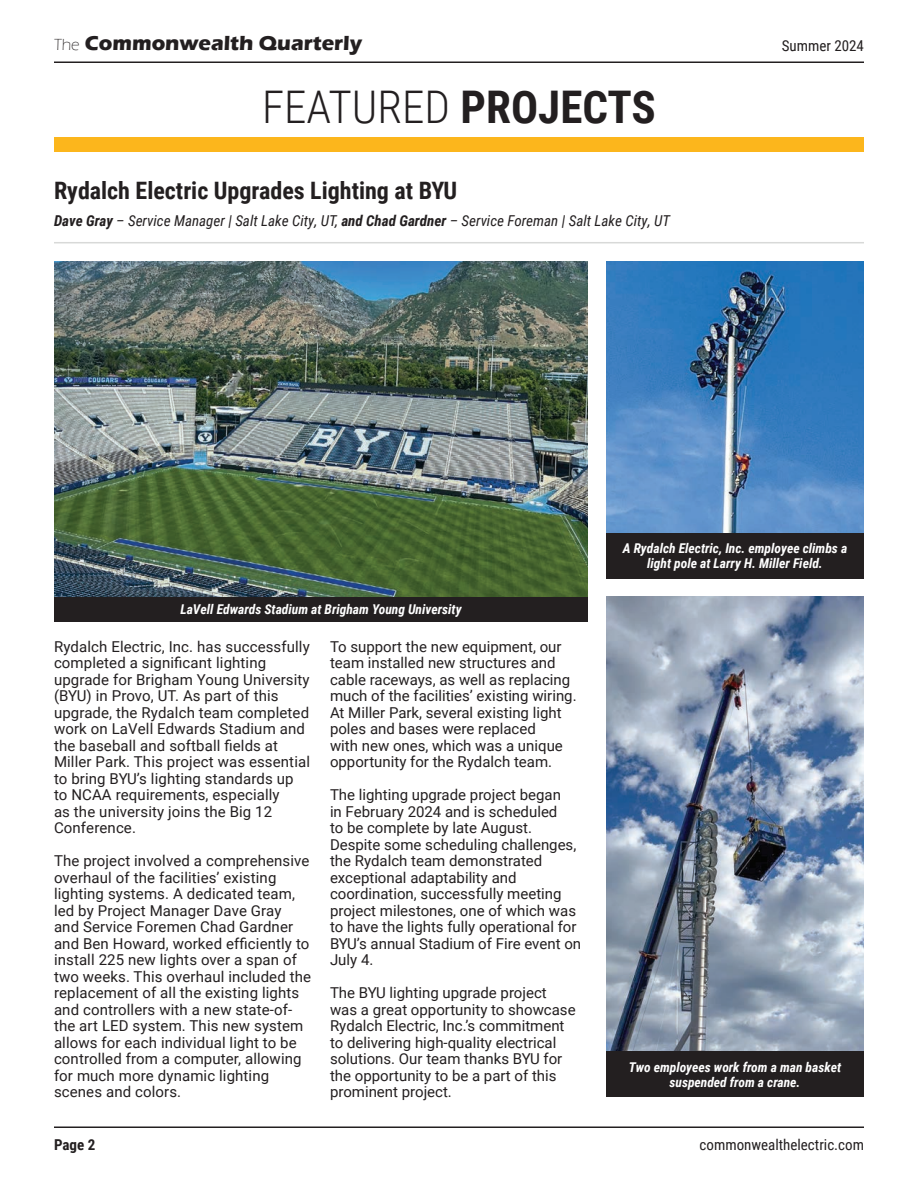
<style>
.page{position:relative;width:918px;height:1188px;background:#fff}
.page>*{position:absolute;margin:0;border:0;box-sizing:border-box;transform-origin:0 0}
.t1{font:300 45px "Roboto Condensed";color:#231f20}
.t2{font:700 24px "Roboto Condensed";color:#231f20}
.t3{font:700 21px "Eras ITC";color:#231f20}
.t4{font:15px/16.5px "Roboto";color:#231f20}
.t5{font:italic 15px "Roboto Condensed";color:#231f20}
.t6{font:15px "Roboto Condensed";color:#231f20}
.t7{font:700 15px "Roboto Condensed";color:#231f20}
.t8{font:italic 700 13.5px/15px "Roboto Condensed";color:#fff;text-align:center}
.s1{font-weight:300;font-size:16.5px}
.s2{font-weight:700}
</style>
<div class="page">
<hr style="left:54px;top:62px;width:810px;height:1px;background:#231f20">
<hr style="left:54px;top:1126px;width:810px;height:2px;background:#231f20">
<div style="left:54px;top:137px;width:810px;height:15px;background:#fcb61c"></div>
<hr style="left:54px;top:242px;width:810px;height:1px;background:#d8d9d8">
<img style="left:54px;top:261px;width:534px;height:336px">
<div style="left:54px;top:597px;width:534px;height:25px;background:#231f20"></div>
<img style="left:606px;top:597px;width:258px;height:455px">
<img style="left:606px;top:261px;width:258px;height:272px">
<div style="left:606px;top:1052px;width:258px;height:45px;background:#231f20"></div>
<div style="left:606px;top:533px;width:258px;height:46px;background:#231f20"></div>
<h3 class="t3" style="left:54px;top:31px;width:310px"><span class="s1">The</span> Commonwealth Quarterly</h3>
<p class="t6" style="left:782px;top:36px;width:84px">Summer 2024</p>
<h1 class="t1" style="left:262px;top:76px;width:395px">FEATURED <span class="s2">PROJECTS</span></h1>
<h2 class="t2" style="left:54px;top:174px;width:405px">Rydalch Electric Upgrades Lighting at BYU</h2>
<p class="t5" style="left:54px;top:210px;width:618px"><span class="s2">Dave Gray</span> – Service Manager | Salt Lake City, UT, <span class="s2">and Chad Gardner</span> – Service Foreman | Salt Lake City, UT</p>
<p class="t8" style="left:180px;top:601px;width:283px">LaVell Edwards Stadium at Brigham Young University</p>
<p class="t4" style="left:54px;top:638px;width:258px">Rydalch Electric, Inc. has successfully completed a significant lighting upgrade for Brigham Young University (BYU) in Provo, UT. As part of this upgrade, the Rydalch team completed work on LaVell Edwards Stadium and the baseball and softball fields at Miller Park. This project was essential to bring BYU’s lighting standards up to NCAA requirements, especially<br>as the university joins the Big 12<br>Conference.</p>
<p class="t4" style="left:54px;top:852px;width:259px">The project involved a comprehensive overhaul of the facilities’ existing lighting systems. A dedicated team, led by Project Manager Dave Gray<br>and Service Foremen Chad Gardner and Ben Howard, worked efficiently to install 225 new lights over a span of two weeks. This overhaul included the replacement of all the existing lights and controllers with a new state-of&shy;the art LED system. This new system allows for each individual light to be controlled from a computer, allowing for much more dynamic lighting scenes and colors.</p>
<p class="t4" style="left:330px;top:638px;width:248px">To support the new equipment, our team installed new structures and cable raceways, as well as replacing much of the facilities’ existing wiring.<br>At Miller Park, several existing light poles and bases were replaced<br>with new ones, which was a unique opportunity for the Rydalch team.</p>
<p class="t4" style="left:330px;top:786px;width:253px">The lighting upgrade project began<br>in February 2024 and is scheduled<br>to be complete by late August.<br>Despite some scheduling challenges, the Rydalch team demonstrated exceptional adaptability and coordination, successfully meeting project milestones, one of which was to have the lights fully operational for<br>BYU’s annual Stadium of Fire event on<br>July 4.</p>
<p class="t4" style="left:330px;top:984px;width:247px">The BYU lighting upgrade project was a great opportunity to showcase Rydalch Electric, Inc.’s commitment to delivering high-quality electrical solutions. Our team thanks BYU for the opportunity to be a part of this prominent project.</p>
<p class="t8" style="left:623px;top:541px;width:226px">A Rydalch Electric, Inc. employee climbs a light pole at Larry H. Miller Field.</p>
<p class="t8" style="left:629px;top:1059px;width:214px">Two employees work from a man basket suspended from a crane.</p>
<p class="t7" style="left:54px;top:1134px;width:43px">Page 2</p>
<p class="t6" style="left:700px;top:1134px;width:166px">commonwealthelectric.com</p>
</div>
